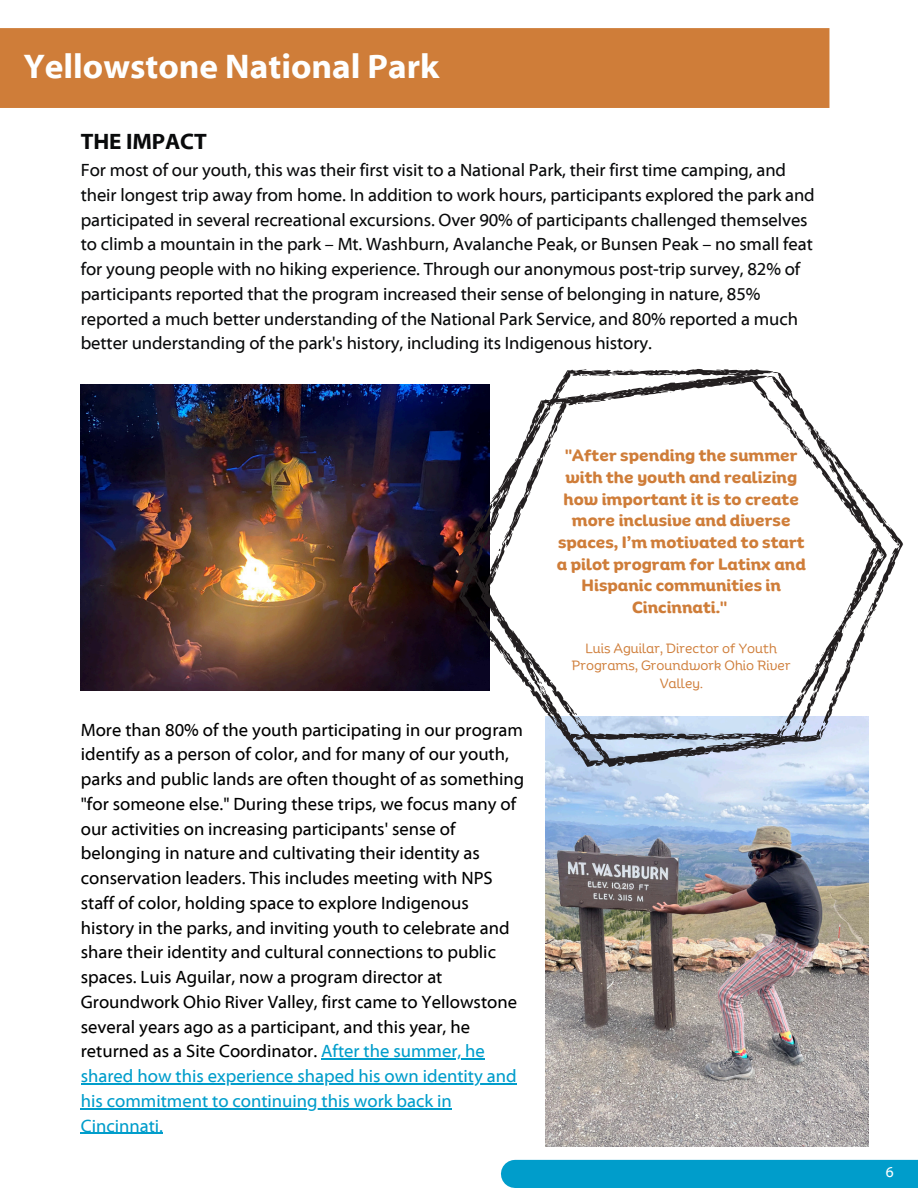
<style>
.page{position:relative;width:918px;height:1188px;background:#fff}
.page>*{position:absolute;margin:0;border:0;box-sizing:border-box;transform-origin:0 0}
.t1{font:700 34.5px "Myriad Web Pro";color:#feffff}
.t2{font:700 22.5px "Myriad Web Pro";letter-spacing:-.005em;color:#090a0b}
.t3{font:18px/24.8px "Myriad Web Pro";color:#000}
.t4{font:18px/24.8px "Myriad Web Pro";letter-spacing:-.005em;color:#090a0b}
.t5{font:18px/24.8px "Myriad Web Pro";color:#009dcb}
.t6{font:700 15.75px/21.6px "Binate Display";color:#cf7d39;text-align:center}
.t7{font:15px "Myriad Web Pro";color:#feffff}
.t8{font:13.05px/17.7px "Binate Display";color:#cf7d39;text-align:center}
.s1{color:#009dcb}
</style>
<div class="page">
<div style="left:0;top:28px;width:829px;height:80px;background:#cf7d39"></div>
<div style="left:515px;top:1160px;width:403px;height:28px;background:#009dcb"></div>
<img style="left:81px;top:384px;width:399px;height:306px">
<img style="left:546px;top:726px;width:323px;height:421px">
<hr style="left:321px;top:1059px;width:164px;height:1px;background:#009dcb">
<hr style="left:81px;top:1083px;width:436px;height:1px;background:#009dcb">
<hr style="left:81px;top:1108px;width:371px;height:1px;background:#009dcb">
<hr style="left:81px;top:1133px;width:82px;height:1px;background:#009dcb">
<svg style="left:480px;top:369px;width:423px;height:357px"></svg>
<svg style="left:459px;top:503px;width:367px;height:264px"></svg>
<svg style="left:497px;top:564px;width:2px;height:6px"></svg>
<svg style="left:474px;top:525px;width:35px;height:32px"></svg>
<svg style="left:575px;top:712px;width:5px;height:14px"></svg>
<svg style="left:866px;top:609px;width:9px;height:9px"></svg>
<svg style="left:865px;top:625px;width:3px;height:7px"></svg>
<svg style="left:880px;top:513px;width:10px;height:13px"></svg>
<svg style="left:770px;top:374px;width:8px;height:5px"></svg>
<svg style="left:577px;top:391px;width:36px;height:14px"></svg>
<svg style="left:820px;top:717px;width:6px;height:11px"></svg>
<svg style="left:509px;top:409px;width:345px;height:299px"></svg>
<p class="t1" style="left:23px;top:48px;width:418px">Yellowstone National Park</p>
<h3 class="t2" style="left:81px;top:129px;width:128px">THE IMPACT</h3>
<h3 class="t4" style="left:81px;top:158px;width:736px">For most of our youth, this was their first visit to a National Park, their first time camping, and their longest trip away from home. In addition to work hours, participants explored the park and participated in several recreational excursions. Over 90% of participants challenged themselves to climb a mountain in the park – Mt. Washburn, Avalanche Peak, or Bunsen Peak – no small feat for young people with no hiking experience. Through our anonymous post-trip survey, 82% of participants reported that the program increased their sense of belonging in nature, 85% reported a much better understanding of the National Park Service, and 80% reported a much better understanding of the park's history, including its Indigenous history.</h3>
<p class="t3" style="left:81px;top:718px;width:445px">More than 80% of the youth participating in our program identify as a person of color, and for many of our youth, parks and public lands are often thought of as something "for someone else." During these trips, we focus many of our activities on increasing participants' sense of belonging in nature and cultivating their identity as conservation leaders. This includes meeting with NPS staff of color, holding space to explore Indigenous history in the parks, and inviting youth to celebrate and share their identity and cultural connections to public spaces. Luis Aguilar, now a program director at Groundwork Ohio River Valley, first came to Yellowstone several years ago as a participant, and this year, he returned as a Site Coordinator. <span class="s1">After the summer, he</span></p>
<p class="t5" style="left:81px;top:1064px;width:437px">shared how this experience shaped his own identity and</p>
<h2 class="t5" style="left:81px;top:1089px;width:373px">his commitment to continuing this work back in<br>Cincinnati.</h2>
<p class="t6" style="left:557px;top:443px;width:250px">"After spending the summer with the youth and realizing how important it is to create more inclusive and diverse spaces, I’m motivated to start a pilot program for Latinx and<br>Hispanic communities in<br>Cincinnati."</p>
<p class="t8" style="left:572px;top:637px;width:220px">Luis Aguilar, Director of Youth<br>Programs, Groundwork Ohio River<br>Valley.</p>
<p class="t7" style="left:886px;top:1164px;width:9px">6</p>
</div>
